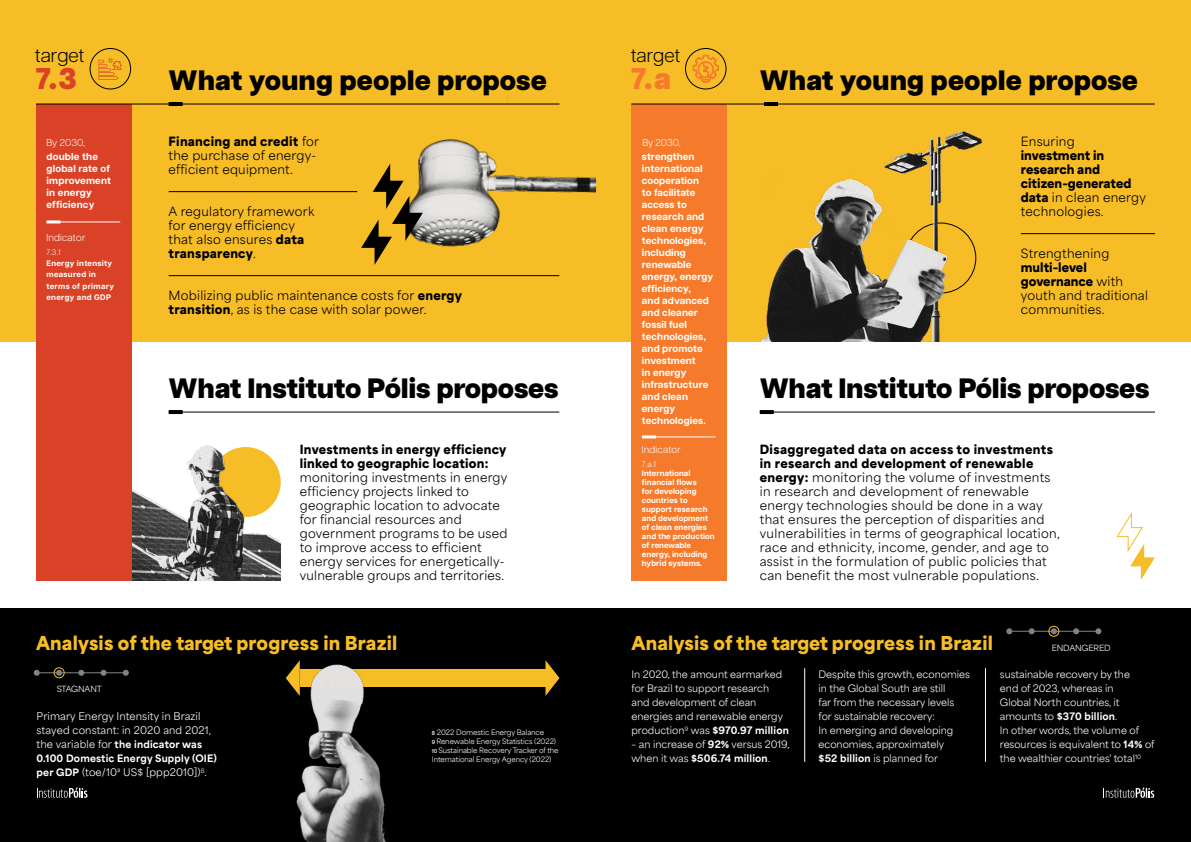
<style>
.page{position:relative;width:1191px;height:842px;background:#fff}
.page>*{position:absolute;margin:0;border:0;box-sizing:border-box;transform-origin:0 0}
.t1{font:800 30px "Articulat CF";color:#d94226}
.t2{font:800 30px "Articulat CF";color:#f57a2b}
.t3{font:800 28px "Articulat CF";letter-spacing:-.01em;color:#000}
.t4{font:300 19.2px "Articulat CF";letter-spacing:-.005em;color:#000}
.t5{font:900 18px "Area Normal";letter-spacing:.01em;color:#f7bd26}
.t6{font:12px/14px "Area Normal";letter-spacing:.02em;color:#000}
.t7{font:900 12px/14px "Area Normal";letter-spacing:.01em;color:#000}
.t8{font:700 10px/12px "Articulat CF";letter-spacing:.01em;color:#fff}
.t9{font:10px/14px "Area Normal";letter-spacing:.01em;color:#fff}
.t10{font:300 10px "Articulat CF";letter-spacing:.015em;color:#fff}
.t11{font:9.6px/14px "Area Normal";color:#fff}
.t12{font:800 9.6px/14px "Area Normal";letter-spacing:.02em;color:#fff}
.t13{font:700 8px/9px "Articulat CF";letter-spacing:.01em;color:#fff}
.t14{font:700 8px/11.3px "Articulat CF";letter-spacing:.04em;color:#fff}
.t15{font:8px "Area Normal";letter-spacing:-.02em;color:#fff}
.t16{font:300 8px "Articulat CF";color:#fff}
.t17{font:7px/9px "Area Normal";letter-spacing:-.01em;color:#fff}
.s1{font-weight:900}
.s2{font-weight:400}
.s3{font-weight:400;font-size:10px}
.s4{font-weight:800;font-size:9.6px}
.s5{font-weight:700;font-size:5px}
.s6{font-weight:800}
</style>
<div class="page">
<img style="left:131px;top:426px;width:150px;height:154px">
<div style="left:0;top:0;width:1191px;height:342px;background:#f7bd26"></div>
<div style="left:36px;top:104px;width:95px;height:476px;background:#d94226"></div>
<div style="left:0;top:608px;width:1191px;height:234px;background:#000"></div>
<svg style="left:37px;top:787px;width:51px;height:11px"></svg>
<hr style="left:47px;top:222px;width:73px;height:1px;background:#fff">
<hr style="left:46px;top:220px;width:14px;height:3px;background:#fff">
<hr style="left:36px;top:104px;width:523px;height:1px;background:#000">
<hr style="left:169px;top:191px;width:188px;height:1px;background:#000">
<hr style="left:1020px;top:233px;width:135px;height:1px;background:#000">
<hr style="left:169px;top:102px;width:14px;height:4px;background:#000">
<div style="left:90px;top:48px;width:41px;height:41px;border:1px solid #000;border-radius:50%"></div>
<svg style="left:98px;top:58px;width:24px;height:22px"></svg>
<div style="left:685px;top:48px;width:41px;height:41px;border:1px solid #000;border-radius:50%"></div>
<hr style="left:169px;top:410px;width:14px;height:4px;background:#000">
<hr style="left:169px;top:412px;width:390px;height:1px;background:#000">
<hr style="left:759px;top:410px;width:14px;height:4px;background:#000">
<hr style="left:759px;top:412px;width:396px;height:1px;background:#000">
<hr style="left:169px;top:275px;width:390px;height:1px;background:#000">
<hr style="left:40px;top:672px;width:87px;height:1px;background:#808285">
<svg style="left:34px;top:670px;width:6px;height:6px"></svg>
<svg style="left:123px;top:670px;width:6px;height:6px"></svg>
<svg style="left:101px;top:670px;width:6px;height:6px"></svg>
<svg style="left:78px;top:670px;width:6px;height:6px"></svg>
<svg style="left:56px;top:670px;width:6px;height:6px"></svg>
<div style="left:54px;top:667px;width:10px;height:11px;border:1px solid #f7bd26;border-radius:50%"></div>
<hr style="left:804px;top:668px;width:1px;height:94px;background:#fff">
<hr style="left:985px;top:668px;width:1px;height:94px;background:#fff">
<hr style="left:1012px;top:631px;width:87px;height:1px;background:#808285">
<svg style="left:1006px;top:628px;width:6px;height:6px"></svg>
<svg style="left:1095px;top:628px;width:6px;height:6px"></svg>
<svg style="left:1073px;top:628px;width:6px;height:6px"></svg>
<svg style="left:1051px;top:628px;width:6px;height:6px"></svg>
<svg style="left:1028px;top:628px;width:6px;height:6px"></svg>
<div style="left:1048px;top:626px;width:11px;height:10px;border:1px solid #f7bd26;border-radius:50%"></div>
<svg style="left:693px;top:54px;width:25px;height:28px"></svg>
<img style="left:884px;top:131px;width:99px;height:161px">
<img style="left:760px;top:171px;width:192px;height:171px">
<svg style="left:1116px;top:512px;width:39px;height:68px"></svg>
<div style="left:631px;top:104px;width:95px;height:476px;background:#f57a2b"></div>
<hr style="left:642px;top:437px;width:73px;height:1px;background:#fff">
<hr style="left:642px;top:435px;width:14px;height:3px;background:#fff">
<hr style="left:631px;top:104px;width:524px;height:1px;background:#000">
<hr style="left:764px;top:102px;width:14px;height:4px;background:#000">
<img style="left:356px;top:99px;width:240px;height:178px">
<svg style="left:361px;top:164px;width:62px;height:101px"></svg>
<div style="left:300px;top:669px;width:245px;height:18px;background:#f7bd26"></div>
<svg style="left:545px;top:660px;width:14px;height:36px"></svg>
<img style="left:285px;top:660px;width:101px;height:182px">
<svg style="left:1103px;top:787px;width:51px;height:11px"></svg>
<h3 class="t4" style="left:35px;top:42px;width:51px">target</h3>
<h3 class="t4" style="left:631px;top:42px;width:51px">target</h3>
<h1 class="t1" style="left:35px;top:56px;width:43px">7.3</h1>
<h1 class="t2" style="left:631px;top:56px;width:42px">7.a</h1>
<h2 class="t3" style="left:169px;top:59px;width:380px">What young people propose</h2>
<h2 class="t3" style="left:759px;top:59px;width:380px">What young people propose</h2>
<p class="t6" style="left:169px;top:133px;width:152px"><span class="s1">Financing and credit</span> for the purchase of energy&shy;efficient equipment.</p>
<p class="t6" style="left:1020px;top:133px;width:55px">Ensuring</p>
<p class="t10" style="left:46px;top:135px;width:40px">By 2030,</p>
<p class="t10" style="left:642px;top:135px;width:40px">By 2030,</p>
<p class="t7" style="left:1020px;top:147px;width:127px">investment in research and citizen-generated data <span class="s2">in clean energy</span></p>
<p class="t8" style="left:46px;top:150px;width:66px">double the global rate of improvement in energy efficiency</p>
<p class="t8" style="left:642px;top:150px;width:73px">strengthen international cooperation<br>to facilitate access to research and clean energy technologies, including renewable energy, energy efficiency,<br>and advanced and cleaner fossil fuel technologies, and promote investment<br>in energy infrastructure and clean energy technologies.</p>
<p class="t10" style="left:642px;top:443px;width:41px">Indicator</p>
<p class="t16" style="left:642px;top:458px;width:15px">7.a.1</p>
<p class="t13" style="left:642px;top:468px;width:74px">International financial flows<br>for developing countries to support research and development of clean energies and the production of renewable energy, including hybrid systems.</p>
<p class="t6" style="left:169px;top:203px;width:147px">A regulatory framework</p>
<p class="t6" style="left:1020px;top:203px;width:84px">technologies.</p>
<p class="t6" style="left:169px;top:217px;width:137px">for energy efficiency that also ensures <span class="s1">data transparency</span>.</p>
<p class="t10" style="left:46px;top:231px;width:41px">Indicator</p>
<p class="t16" style="left:46px;top:246px;width:16px">7.3.1</p>
<p class="t14" style="left:46px;top:258px;width:69px">Energy intensity measured in terms of primary energy and GDP</p>
<p class="t6" style="left:1020px;top:245px;width:90px">Strengthening</p>
<p class="t6" style="left:1020px;top:259px;width:129px"><span class="s1">multi-level governance</span> with youth and traditional communities.</p>
<p class="t6" style="left:169px;top:287px;width:295px">Mobilizing public maintenance costs for <span class="s1">energy transition</span>, as is the case with solar power.</p>
<h2 class="t3" style="left:169px;top:367px;width:391px">What Instituto Pólis proposes</h2>
<h2 class="t3" style="left:759px;top:367px;width:391px">What Instituto Pólis proposes</h2>
<p class="t7" style="left:300px;top:441px;width:208px">Investments in energy efficiency linked to geographic location:</p>
<p class="t6" style="left:300px;top:469px;width:209px">monitoring investments in energy efficiency projects linked to geographic location to advocate for financial resources and government programs to be used to improve access to efficient energy services for energetically&shy;vulnerable groups and territories.</p>
<p class="t6" style="left:759px;top:441px;width:302px"><span class="s1">Disaggregated data on access to investments in research and development of renewable energy:</span> monitoring the volume of investments in research and development of renewable energy technologies should be done in a way that ensures the perception of disparities and vulnerabilities in terms of geographical location, race and ethnicity, income, gender, and age to assist in the formulation of public policies that can benefit the most vulnerable populations.</p>
<h3 class="t5" style="left:36px;top:627px;width:363px">Analysis of the target progress in Brazil</h3>
<p class="t15" style="left:57px;top:682px;width:47px">STAGNANT</p>
<p class="t9" style="left:37px;top:708px;width:176px">Primary Energy Intensity in Brazil stayed constant: in 2020 and 2021,</p>
<p class="t12" style="left:37px;top:736px;width:182px"><span class="s3">the variable for</span> the indicator was<br>0.100 Domestic Energy Supply (OIE)</p>
<p class="t9" style="left:37px;top:764px;width:172px"><span class="s4">per GDP</span> (toe/10³ US$ [ppp2010])<sup>8</sup>.</p>
<p class="t17" style="left:432px;top:727px;width:128px"><span class="s5">8</span> 2022 Domestic Energy Balance<br><span class="s5">9</span> Renewable Energy Statistics (2022)<br><span class="s5">10</span> Sustainable Recovery Tracker of the International Energy Agency (2022)</p>
<h3 class="t5" style="left:631px;top:627px;width:363px">Analysis of the target progress in Brazil</h3>
<p class="t11" style="left:818px;top:666px;width:153px">Despite this growth, economies in the Global South are still<br>far from the necessary levels for sustainable recovery:<br>In emerging and developing economies, approximately<br><span class="s6">$52 billion</span> is planned for</p>
<p class="t11" style="left:631px;top:666px;width:159px">In 2020, the amount earmarked for Brazil to support research and development of clean energies and renewable energy production<sup>9</sup> was <span class="s6">$970.97 million</span></p>
<p class="t11" style="left:631px;top:736px;width:160px">– an increase of <span class="s6">92%</span> versus 2019, when it was <span class="s6">$506.74 million</span>.</p>
<p class="t15" style="left:1051px;top:640px;width:60px">ENDANGERED</p>
<p class="t11" style="left:1000px;top:666px;width:156px">sustainable recovery by the<br>end of 2023, whereas in<br>Global North countries, it amounts to <span class="s6">$370 billion</span>.<br>In other words, the volume of resources is equivalent to <span class="s6">14%</span> of the wealthier countries' total<sup>10</sup></p>
</div>
